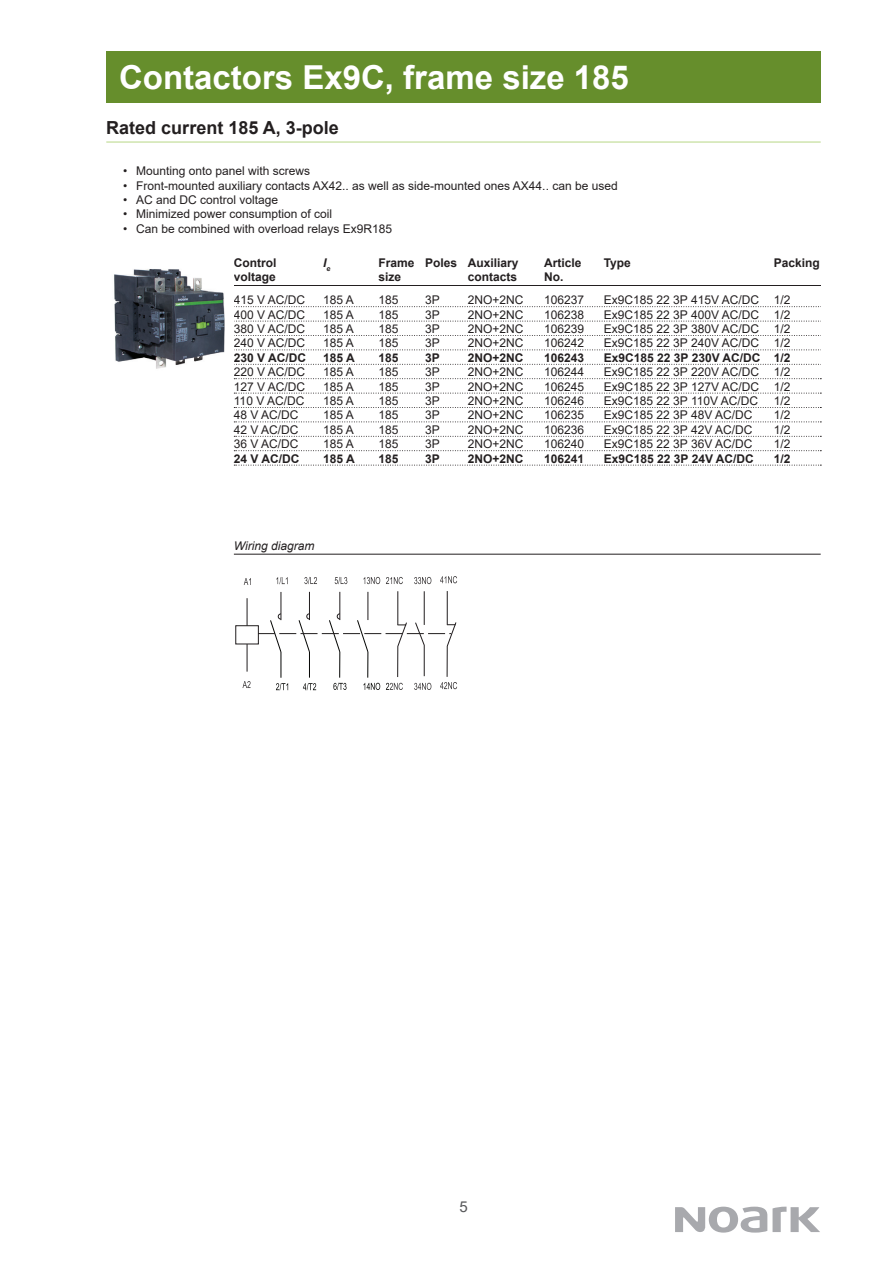
<style>
.page{position:relative;width:893px;height:1263px;background:#fff}
.page>*{position:absolute;margin:0;border:0;box-sizing:border-box;transform-origin:0 0}
.t1{font:700 33px "Arial";color:#fff}
.t2{font:700 18px "Arial";color:#231f20}
.t3{font:15px "Arial";color:#57585a}
.t4{font:12px "Arial";color:#231f20}
.t5{font:700 12px "Arial";color:#231f20}
.t6{font:italic 12px "Arial";color:#231f20}
.t7{font:italic 700 12px "Arial";color:#231f20}
</style>
<div class="page">
<svg style="left:675px;top:1206px;width:145px;height:26px"></svg>
<div style="left:106px;top:51px;width:715px;height:51px;background:#668e2c"></div>
<hr style="left:234px;top:554px;width:587px;height:1px;background:#231f20">
<svg style="left:234px;top:306px;width:587px;height:1px"></svg>
<svg style="left:234px;top:321px;width:587px;height:1px"></svg>
<svg style="left:234px;top:335px;width:587px;height:1px"></svg>
<svg style="left:234px;top:349px;width:587px;height:1px"></svg>
<svg style="left:234px;top:364px;width:587px;height:1px"></svg>
<svg style="left:234px;top:378px;width:587px;height:1px"></svg>
<svg style="left:234px;top:393px;width:587px;height:1px"></svg>
<svg style="left:234px;top:407px;width:587px;height:1px"></svg>
<svg style="left:234px;top:421px;width:587px;height:1px"></svg>
<svg style="left:234px;top:436px;width:587px;height:1px"></svg>
<svg style="left:234px;top:450px;width:587px;height:1px"></svg>
<svg style="left:234px;top:465px;width:587px;height:1px"></svg>
<svg style="left:244px;top:578px;width:7px;height:7px"></svg>
<svg style="left:243px;top:681px;width:8px;height:7px"></svg>
<hr style="left:424px;top:591px;width:1px;height:34px;background:#211d1e">
<hr style="left:398px;top:591px;width:1px;height:34px;background:#211d1e">
<div style="left:236px;top:625px;width:23px;height:19px;border:1px solid #211d1e"></div>
<svg style="left:247px;top:598px;width:1px;height:28px"></svg>
<svg style="left:247px;top:644px;width:1px;height:28px"></svg>
<svg style="left:304px;top:577px;width:13px;height:7px"></svg>
<svg style="left:335px;top:577px;width:12px;height:7px"></svg>
<svg style="left:363px;top:577px;width:17px;height:7px"></svg>
<svg style="left:386px;top:577px;width:17px;height:7px"></svg>
<svg style="left:414px;top:577px;width:17px;height:7px"></svg>
<hr style="left:447px;top:591px;width:1px;height:34px;background:#211d1e">
<svg style="left:440px;top:576px;width:17px;height:7px"></svg>
<svg style="left:276px;top:577px;width:12px;height:7px"></svg>
<svg style="left:258px;top:592px;width:199px;height:98px"></svg>
<hr style="left:234px;top:285px;width:587px;height:1px;background:#231f20">
<hr style="left:106px;top:141px;width:715px;height:2px;background:#cfe4ae">
<img style="left:114px;top:269px;width:111px;height:100px">
<h1 class="t1" style="left:119px;top:54px;width:511px">Contactors Ex9C, frame size 185</h1>
<h2 class="t2" style="left:106px;top:115px;width:234px">Rated current 185 A, 3-pole</h2>
<p class="t4" style="left:123px;top:163px;width:188px">• Mounting onto panel with screws</p>
<p class="t4" style="left:123px;top:177px;width:496px">• Front-mounted auxiliary contacts AX42.. as well as side-mounted ones AX44.. can be used</p>
<p class="t4" style="left:123px;top:192px;width:156px">• AC and DC control voltage</p>
<p class="t4" style="left:123px;top:206px;width:210px">• Minimized power consumption of coil</p>
<p class="t4" style="left:123px;top:220px;width:270px">• Can be combined with overload relays Ex9R185</p>
<p class="t5" style="left:234px;top:254px;width:44px">Control</p>
<p class="t7" style="left:323px;top:254px;width:9px">I<sub>e</sub></p>
<p class="t5" style="left:378px;top:254px;width:141px">Frame Poles Auxiliary</p>
<p class="t5" style="left:544px;top:254px;width:39px">Article</p>
<p class="t5" style="left:604px;top:254px;width:29px">Type</p>
<p class="t5" style="left:774px;top:254px;width:48px">Packing</p>
<p class="t5" style="left:234px;top:268px;width:44px">voltage</p>
<p class="t5" style="left:378px;top:268px;width:24px">size</p>
<p class="t5" style="left:468px;top:268px;width:51px">contacts</p>
<p class="t5" style="left:544px;top:268px;width:21px">No.</p>
<p class="t4" style="left:234px;top:292px;width:73px">415 V AC/DC</p>
<p class="t4" style="left:323px;top:292px;width:32px">185 A</p>
<p class="t4" style="left:378px;top:292px;width:22px">185</p>
<p class="t4" style="left:425px;top:292px;width:16px">3P</p>
<p class="t4" style="left:468px;top:292px;width:57px">2NO+2NC</p>
<p class="t4" style="left:544px;top:292px;width:42px">106237</p>
<p class="t4" style="left:604px;top:292px;width:188px">Ex9C185 22 3P 415V AC/DC 1/2</p>
<p class="t4" style="left:234px;top:306px;width:73px">400 V AC/DC</p>
<p class="t4" style="left:323px;top:306px;width:32px">185 A</p>
<p class="t4" style="left:378px;top:306px;width:22px">185</p>
<p class="t4" style="left:425px;top:306px;width:16px">3P</p>
<p class="t4" style="left:468px;top:306px;width:57px">2NO+2NC</p>
<p class="t4" style="left:544px;top:306px;width:42px">106238</p>
<p class="t4" style="left:604px;top:306px;width:188px">Ex9C185 22 3P 400V AC/DC 1/2</p>
<p class="t4" style="left:234px;top:320px;width:73px">380 V AC/DC</p>
<p class="t4" style="left:323px;top:320px;width:32px">185 A</p>
<p class="t4" style="left:378px;top:320px;width:22px">185</p>
<p class="t4" style="left:425px;top:320px;width:16px">3P</p>
<p class="t4" style="left:468px;top:320px;width:57px">2NO+2NC</p>
<p class="t4" style="left:544px;top:320px;width:42px">106239</p>
<p class="t4" style="left:604px;top:320px;width:188px">Ex9C185 22 3P 380V AC/DC 1/2</p>
<p class="t4" style="left:234px;top:335px;width:73px">240 V AC/DC</p>
<p class="t4" style="left:323px;top:335px;width:32px">185 A</p>
<p class="t4" style="left:378px;top:335px;width:22px">185</p>
<p class="t4" style="left:425px;top:335px;width:16px">3P</p>
<p class="t4" style="left:468px;top:335px;width:57px">2NO+2NC</p>
<p class="t4" style="left:544px;top:335px;width:42px">106242</p>
<p class="t4" style="left:604px;top:335px;width:188px">Ex9C185 22 3P 240V AC/DC 1/2</p>
<p class="t5" style="left:234px;top:349px;width:74px">230 V AC/DC</p>
<p class="t5" style="left:323px;top:349px;width:33px">185 A</p>
<p class="t5" style="left:378px;top:349px;width:22px">185</p>
<p class="t5" style="left:425px;top:349px;width:16px">3P</p>
<p class="t5" style="left:468px;top:349px;width:57px">2NO+2NC</p>
<p class="t5" style="left:544px;top:349px;width:42px">106243</p>
<p class="t5" style="left:604px;top:349px;width:188px">Ex9C185 22 3P 230V AC/DC 1/2</p>
<p class="t4" style="left:234px;top:364px;width:73px">220 V AC/DC</p>
<p class="t4" style="left:323px;top:364px;width:32px">185 A</p>
<p class="t4" style="left:378px;top:364px;width:22px">185</p>
<p class="t4" style="left:425px;top:364px;width:16px">3P</p>
<p class="t4" style="left:468px;top:364px;width:57px">2NO+2NC</p>
<p class="t4" style="left:544px;top:364px;width:42px">106244</p>
<p class="t4" style="left:604px;top:364px;width:188px">Ex9C185 22 3P 220V AC/DC 1/2</p>
<p class="t4" style="left:234px;top:378px;width:73px">127 V AC/DC</p>
<p class="t4" style="left:323px;top:378px;width:32px">185 A</p>
<p class="t4" style="left:378px;top:378px;width:22px">185</p>
<p class="t4" style="left:425px;top:378px;width:16px">3P</p>
<p class="t4" style="left:468px;top:378px;width:57px">2NO+2NC</p>
<p class="t4" style="left:544px;top:378px;width:42px">106245</p>
<p class="t4" style="left:604px;top:378px;width:188px">Ex9C185 22 3P 127V AC/DC 1/2</p>
<p class="t4" style="left:234px;top:392px;width:72px">110 V AC/DC</p>
<p class="t4" style="left:323px;top:392px;width:32px">185 A</p>
<p class="t4" style="left:378px;top:392px;width:22px">185</p>
<p class="t4" style="left:425px;top:392px;width:16px">3P</p>
<p class="t4" style="left:468px;top:392px;width:57px">2NO+2NC</p>
<p class="t4" style="left:544px;top:392px;width:42px">106246</p>
<p class="t4" style="left:604px;top:392px;width:156px">Ex9C185 22 3P 110V AC/DC</p>
<p class="t4" style="left:774px;top:392px;width:18px">1/2</p>
<p class="t4" style="left:234px;top:407px;width:66px">48 V AC/DC</p>
<p class="t4" style="left:323px;top:407px;width:32px">185 A</p>
<p class="t4" style="left:378px;top:407px;width:22px">185</p>
<p class="t4" style="left:425px;top:407px;width:16px">3P</p>
<p class="t4" style="left:468px;top:407px;width:57px">2NO+2NC</p>
<p class="t4" style="left:544px;top:407px;width:42px">106235</p>
<p class="t4" style="left:604px;top:407px;width:150px">Ex9C185 22 3P 48V AC/DC</p>
<p class="t4" style="left:774px;top:407px;width:18px">1/2</p>
<p class="t4" style="left:234px;top:421px;width:66px">42 V AC/DC</p>
<p class="t4" style="left:323px;top:421px;width:32px">185 A</p>
<p class="t4" style="left:378px;top:421px;width:22px">185</p>
<p class="t4" style="left:425px;top:421px;width:16px">3P</p>
<p class="t4" style="left:468px;top:421px;width:57px">2NO+2NC</p>
<p class="t4" style="left:544px;top:421px;width:42px">106236</p>
<p class="t4" style="left:604px;top:421px;width:150px">Ex9C185 22 3P 42V AC/DC</p>
<p class="t4" style="left:774px;top:421px;width:18px">1/2</p>
<p class="t4" style="left:234px;top:436px;width:66px">36 V AC/DC</p>
<p class="t4" style="left:323px;top:436px;width:32px">185 A</p>
<p class="t4" style="left:378px;top:436px;width:22px">185</p>
<p class="t4" style="left:425px;top:436px;width:16px">3P</p>
<p class="t4" style="left:468px;top:436px;width:57px">2NO+2NC</p>
<p class="t4" style="left:544px;top:436px;width:42px">106240</p>
<p class="t4" style="left:604px;top:436px;width:150px">Ex9C185 22 3P 36V AC/DC</p>
<p class="t4" style="left:774px;top:436px;width:18px">1/2</p>
<p class="t5" style="left:234px;top:450px;width:67px">24 V AC/DC</p>
<p class="t5" style="left:323px;top:450px;width:33px">185 A</p>
<p class="t5" style="left:378px;top:450px;width:22px">185</p>
<p class="t5" style="left:425px;top:450px;width:16px">3P</p>
<p class="t5" style="left:468px;top:450px;width:57px">2NO+2NC</p>
<p class="t5" style="left:544px;top:450px;width:42px">106241</p>
<p class="t5" style="left:604px;top:450px;width:152px">Ex9C185 22 3P 24V AC/DC</p>
<p class="t5" style="left:774px;top:450px;width:18px">1/2</p>
<p class="t6" style="left:234px;top:537px;width:82px">Wiring diagram</p>
<p class="t3" style="left:459px;top:1197px;width:10px">5</p>
</div>
